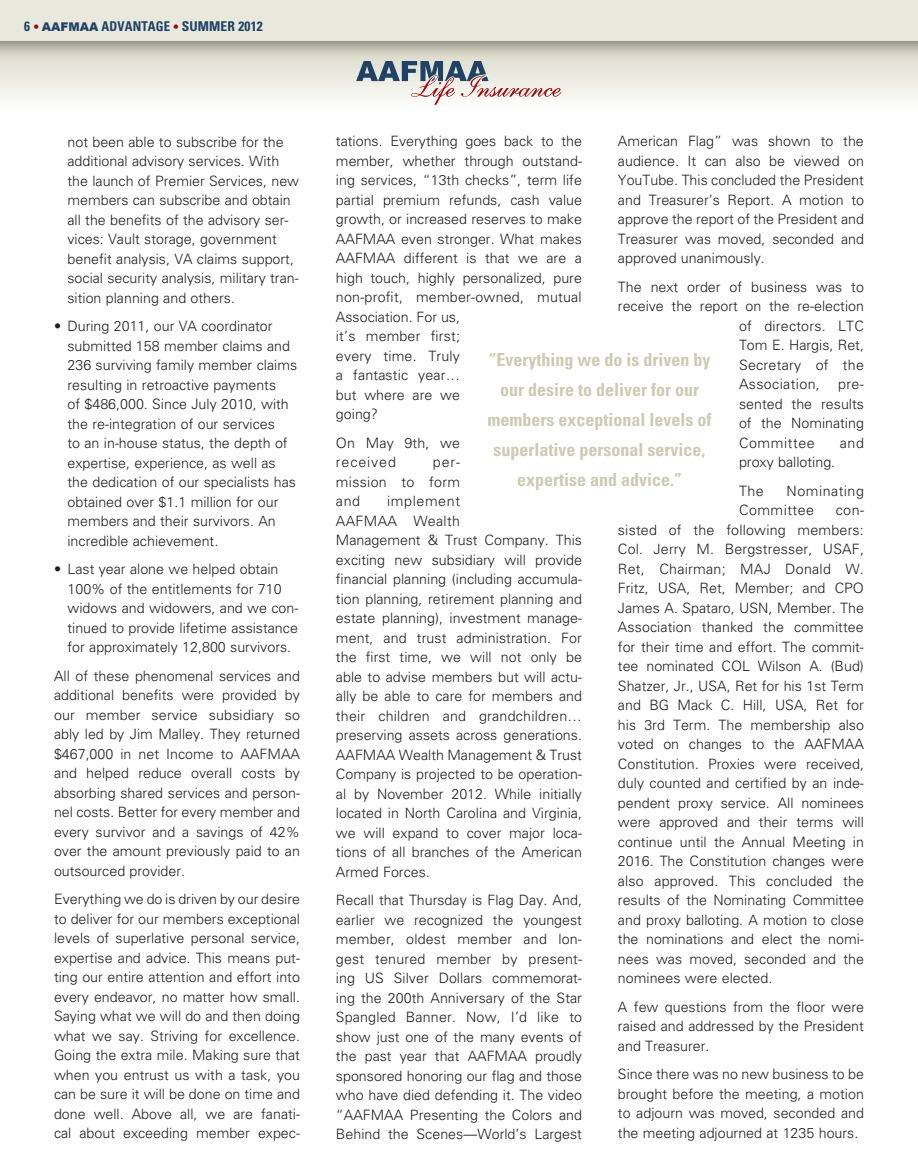
<style>
.page{position:relative;width:918px;height:1175px;background:#fff}
.page>*{position:absolute;margin:0;border:0;box-sizing:border-box;transform-origin:0 0}
.t1{font:700 condensed 18px/30px "Univers";color:#cdcab3;text-align:center}
.t2{font:300 14.25px/19.5px "Univers";color:#231f20;text-align:justify}
.t3{font:300 14.25px/19.5px "Univers";letter-spacing:.06em;color:#231f20}
.t4{font:300 14.25px/19.5px "Univers";letter-spacing:.035em;color:#231f20}
.t5{font:300 14.25px "Univers";letter-spacing:.02em;color:#231f20}
.t6{font:300 14.25px "Univers";letter-spacing:.025em;color:#231f20}
.t7{font:700 condensed 13.5px "Univers";letter-spacing:.01em;color:#1f4266}
.s1{font-size:12px;color:#9d070d}
.s2{font-family:"Arial";font-weight:900;font-stretch:normal;font-size:12px}
</style>
<div class="page">
<svg style="left:0;top:59px;width:918px;height:40px"></svg>
<svg style="left:356px;top:61px;width:205px;height:44px"></svg>
<div style="left:0;top:0;width:918px;height:59px;background:#56564d;opacity:.75"></div>
<div style="left:0;top:0;width:918px;height:40px;background:#e9e8dc"></div>
<p class="t7" style="left:24px;top:18px;width:133px">6 <span class="s1">•</span> <span class="s2">AAFMAA</span> Advantage</p>
<p class="t7" style="left:174px;top:18px;width:91px"><span class="s1">•</span> SUMMER 2012</p>
<p class="t2" style="left:68px;top:131px;width:233px;text-align:left">not been able to subscribe for the additional advisory services. With the launch of Premier Services, new members can subscribe and obtain all the benefits of the advisory ser&shy;vices: Vault storage, government benefit analysis, VA claims support, social security analysis, military tran&shy;sition planning and others.</p>
<p class="t2" style="left:68px;top:316px;width:231px;text-align:left;text-indent:-13px">• During 2011, our VA coordinator submitted 158 member claims and 236 surviving family member claims resulting in retroactive payments<br>of $486,000. Since July 2010, with the re-integration of our services<br>to an in-house status, the depth of expertise, experience, as well as the dedication of our specialists has obtained over $1.1 million for our members and their survivors. An incredible achievement.</p>
<p class="t2" style="left:68px;top:559px;width:232px;text-align:left;text-indent:-13px">• Last year alone we helped obtain 100% of the entitlements for 710 widows and widowers, and we con&shy;tinued to provide lifetime assistance for approximately 12,800 survivors.</p>
<p class="t2" style="left:54px;top:665px;width:248px">All of these phenomenal services and additional benefits were provided by our member service subsidiary so ably led by Jim Malley. They returned $467,000 in net Income to AAFMAA and helped reduce overall costs by absorbing shared services and person&shy;nel costs. Better for every member and every survivor and a savings of 42% over the amount previously paid to an outsourced provider.</p>
<p class="t2" style="left:54px;top:889px;width:248px">Everything we do is driven by our desire to deliver for our members exceptional levels of superlative personal service, expertise and advice. This means put&shy;ting our entire attention and effort into every endeavor, no matter how small.<br>Saying what we will do and then doing what we say. Striving for excellence.<br>Going the extra mile. Making sure that when you entrust us with a task, you can be sure it will be done on time and done well. Above all, we are fanati&shy;cal about exceeding member expec-</p>
<p class="t2" style="left:618px;top:131px;width:248px">American Flag” was shown to the audience. It can also be viewed on YouTube. This concluded the President and Treasurer’s Report. A motion to approve the report of the President and Treasurer was moved, seconded and approved unanimously.</p>
<p class="t2" style="left:618px;top:276px;width:247px">The next order of business was to</p>
<p class="t2" style="left:618px;top:296px;width:248px">receive the report on the re-election</p>
<p class="t2" style="left:739px;top:315px;width:126px">of directors. LTC</p>
<p class="t2" style="left:739px;top:335px;width:126px">Tom E. Hargis, Ret,</p>
<p class="t5" style="left:739px;top:356px;width:126px">Secretary of the</p>
<p class="t6" style="left:739px;top:375px;width:82px">Association,</p>
<p class="t2" style="left:336px;top:131px;width:248px;text-align:left">tations. Everything goes back to the member, whether through outstand&shy;ing services, “13th checks”, term life partial premium refunds, cash value growth, or increased reserves to make<br>AAFMAA even stronger. What makes<br>AAFMAA different is that we are a high touch, highly personalized, pure non-profit, member-owned, mutual<br>Association. For us,<br>it’s member first;<br>every time. Truly<br>a fantastic year…<br>but where are we<br>going?</p>
<p class="t3" style="left:336px;top:432px;width:126px">On May 9th, we received</p>
<p class="t1" style="left:488px;top:344px;width:225px">“Everything we do is driven by our desire to deliver for our members exceptional levels of superlative personal service, expertise and advice.”</p>
<p class="t2" style="left:739px;top:374px;width:126px;text-indent:99px">pre&shy;sented the results of the Nominating Committee</p>
<p class="t2" style="left:840px;top:432px;width:26px">and</p>
<p class="t2" style="left:739px;top:447px;width:98px;line-height:28.5px">proxy balloting.<br>The</p>
<p class="t2" style="left:336px;top:452px;width:126px;text-indent:97px">per&shy;mission to form and</p>
<p class="t4" style="left:739px;top:480px;width:126px;text-indent:48px">Nominating<br>Committee</p>
<p class="t2" style="left:336px;top:491px;width:248px;text-align:left;text-indent:51px">implement<br>AAFMAA Wealth<br>Management &amp; Trust Company. This exciting new subsidiary will provide financial planning (including accumula&shy;tion planning, retirement planning and estate planning), investment manage&shy;ment, and trust administration. For the first time, we will not only be able to advise members but will actu&shy;ally be able to care for members and their children and grandchildren… preserving assets across generations.<br>AAFMAA Wealth Management &amp; Trust Company is projected to be operation&shy;al by November 2012. While initially located in North Carolina and Virginia, we will expand to cover major loca&shy;tions of all branches of the American Armed Forces.</p>
<p class="t2" style="left:336px;top:890px;width:248px">Recall that Thursday is Flag Day. And, earlier we recognized the youngest member, oldest member and lon&shy;gest tenured member by present&shy;ing US Silver Dollars commemorat&shy;ing the 200th Anniversary of the Star Spangled Banner. Now, I’d like to show just one of the many events of the past year that AAFMAA proudly sponsored honoring our flag and those who have died defending it. The video “AAFMAA Presenting the Colors and Behind the Scenes—World’s Largest</p>
<p class="t2" style="left:618px;top:500px;width:248px;text-indent:218px">con&shy;sisted of the following members:<br>Col. Jerry M. Bergstresser, USAF, Ret, Chairman; MAJ Donald W.<br>Fritz, USA, Ret, Member; and CPO James A. Spataro, USN, Member. The Association thanked the committee for their time and effort. The commit&shy;tee nominated COL Wilson A. (Bud)<br>Shatzer, Jr., USA, Ret for his 1st Term and BG Mack C. Hill, USA, Ret for his 3rd Term. The membership also voted on changes to the AAFMAA Constitution. Proxies were received, duly counted and certified by an inde&shy;pendent proxy service. All nominees were approved and their terms will continue until the Annual Meeting in 2016. The Constitution changes were also approved. This concluded the results of the Nominating Committee and proxy balloting. A motion to close the nominations and elect the nomi&shy;nees was moved, seconded and the nominees were elected.</p>
<p class="t2" style="left:618px;top:996px;width:248px">A few questions from the floor were raised and addressed by the President and Treasurer.</p>
<p class="t2" style="left:618px;top:1064px;width:248px">Since there was no new business to be brought before the meeting, a motion to adjourn was moved, seconded and the meeting adjourned at 1235 hours.</p>
</div>
